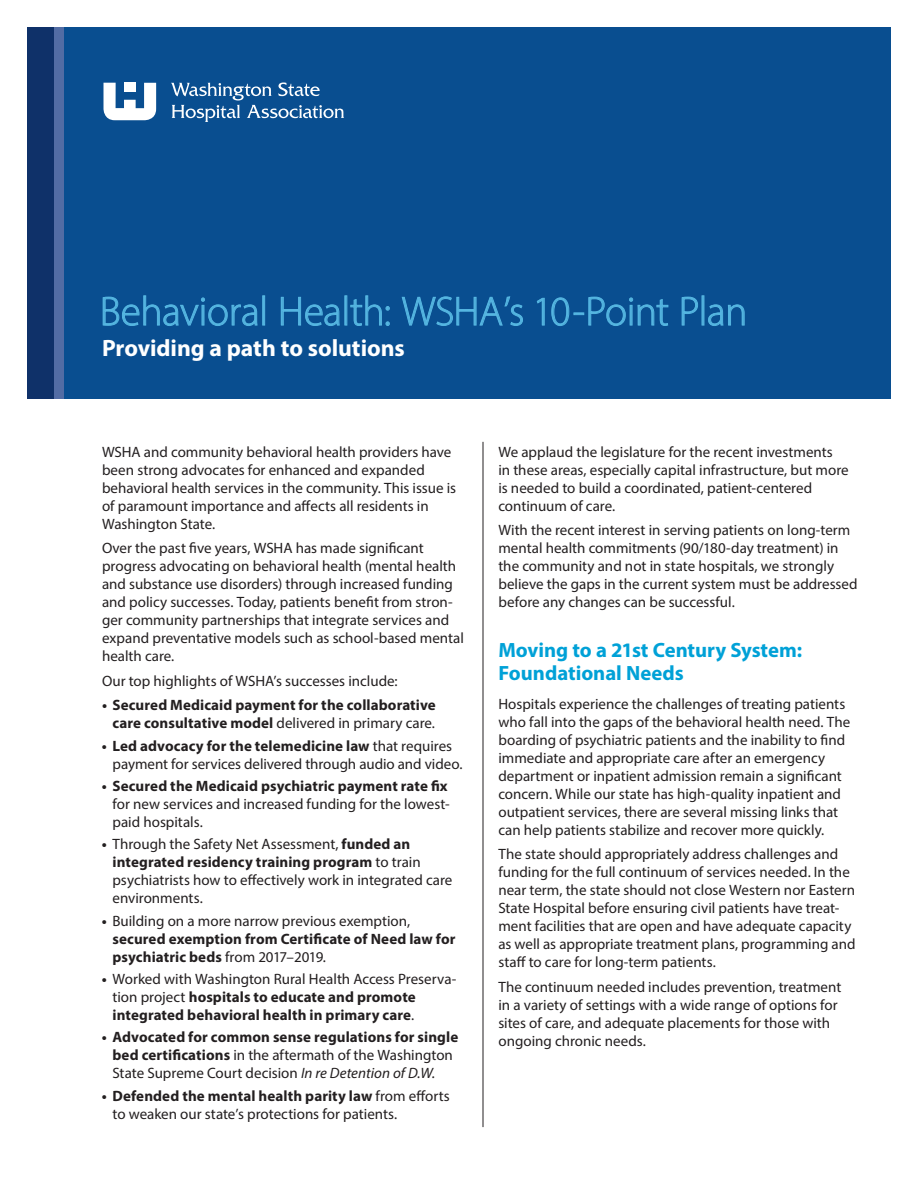
<style>
.page{position:relative;width:918px;height:1188px;background:#fff}
.page>*{position:absolute;margin:0;border:0;box-sizing:border-box;transform-origin:0 0}
.t1{font:300 41.25px "Myriad Pro";letter-spacing:-.01em;color:#55b6e1}
.t2{font:700 23.7px "Myriad Pro";letter-spacing:-.005em;color:#fff}
.t3{font:700 20.7px/23px "Myriad Pro";color:#00a1d7}
.t4{font:15px/18px "Myriad Pro";color:#231f20}
.t5{font:700 15px/18px "Myriad Pro";letter-spacing:.005em;color:#231f20}
.s1{font-weight:400}
.s2{font-weight:700}
.s3{font-weight:400;font-style:italic}
</style>
<div class="page">
<div style="left:27px;top:27px;width:864px;height:371px;background:#094e90"></div>
<svg style="left:103px;top:296px;width:154px;height:30px"></svg>
<div style="left:263px;top:296px;width:2px;height:29px;border:1px solid #55b6e1"></div>
<svg style="left:281px;top:297px;width:59px;height:29px"></svg>
<div style="left:345px;top:296px;width:2px;height:29px;border:1px solid #55b6e1"></div>
<svg style="left:350px;top:296px;width:40px;height:30px"></svg>
<svg style="left:402px;top:296px;width:121px;height:30px"></svg>
<svg style="left:537px;top:298px;width:8px;height:27px"></svg>
<svg style="left:552px;top:297px;width:116px;height:29px"></svg>
<svg style="left:682px;top:297px;width:16px;height:28px"></svg>
<div style="left:702px;top:296px;width:2px;height:29px;border:1px solid #55b6e1"></div>
<svg style="left:708px;top:305px;width:36px;height:21px"></svg>
<svg style="left:171px;top:82px;width:173px;height:40px"></svg>
<svg style="left:104px;top:83px;width:52px;height:37px"></svg>
<div style="left:124px;top:83px;width:12px;height:9px;background:#fff"></div>
<div style="left:27px;top:27px;width:27px;height:371px;background:#0f3169"></div>
<div style="left:54px;top:27px;width:10px;height:371px;background:#526ca4"></div>
<hr style="left:483px;top:442px;width:1px;height:685px;background:#231f20">
<h1 class="t1" style="left:100px;top:287px;width:649px">Behavioral Health: WSHA’s 10-Point Plan</h1>
<h2 class="t2" style="left:102px;top:332px;width:304px">Providing a path to solutions</h2>
<p class="t4" style="left:102px;top:443px;width:356px">WSHA and community behavioral health providers have been strong advocates for enhanced and expanded behavioral health services in the community. This issue is of paramount importance and affects all residents in Washington State.</p>
<p class="t4" style="left:102px;top:539px;width:364px">Over the past five years, WSHA has made significant progress advocating on behavioral health (mental health and substance use disorders) through increased funding and policy successes. Today, patients benefit from stron&shy;ger community partnerships that integrate services and expand preventative models such as school-based mental health care.</p>
<p class="t4" style="left:102px;top:672px;width:297px">Our top highlights of WSHA’s successes include:</p>
<p class="t5" style="left:102px;top:696px;width:335px;text-align:right">• Secured Medicaid payment for the collaborative care consultative model <span class="s1">delivered in primary care.</span></p>
<p class="t4" style="left:112px;top:736px;width:352px;text-indent:-10px"><span class="s2">• Led advocacy for the telemedicine law</span> that requires payment for services delivered through audio and video.</p>
<p class="t5" style="left:102px;top:776px;width:347px">• Secured the Medicaid psychiatric payment rate fix</p>
<p class="t4" style="left:112px;top:795px;width:339px">for new services and increased funding for the lowest&shy;paid hospitals.</p>
<p class="t4" style="left:112px;top:835px;width:341px;text-indent:-10px"><span class="s2">•</span> Through the Safety Net Assessment, <span class="s2">funded an integrated residency training program</span> to train psychiatrists how to effectively work in integrated care environments.</p>
<p class="t5" style="left:112px;top:911px;width:345px;text-indent:-10px">• <span class="s1">Building on a more narrow previous exemption, </span>secured exemption from Certificate of Need law for psychiatric beds <span class="s1">from 2017–2019.</span></p>
<p class="t5" style="left:112px;top:969px;width:345px;text-indent:-10px">• <span class="s1">Worked with Washington Rural Health Access Preserva&shy;tion project</span> hospitals to educate and promote integrated behavioral health in primary care<span class="s1">.</span></p>
<p class="t5" style="left:112px;top:1028px;width:347px;text-indent:-10px">• Advocated for common sense regulations for single bed certifications <span class="s1">in the aftermath of the Washington<br>State Supreme Court decision</span> <span class="s3">In re Detention of D.W.</span></p>
<p class="t4" style="left:112px;top:1086px;width:339px;text-indent:-10px"><span class="s2">• Defended the mental health parity law</span> from efforts to weaken our state’s protections for patients.</p>
<p class="t4" style="left:498px;top:443px;width:352px">We applaud the legislature for the recent investments<br>in these areas, especially capital infrastructure, but more is needed to build a coordinated, patient-centered continuum of care.</p>
<p class="t4" style="left:498px;top:521px;width:361px">With the recent interest in serving patients on long-term mental health commitments (90/180-day treatment) in the community and not in state hospitals, we strongly believe the gaps in the current system must be addressed before any changes can be successful.</p>
<h3 class="t3" style="left:498px;top:638px;width:305px">Moving to a 21st Century System:<br>Foundational Needs</h3>
<p class="t4" style="left:498px;top:694px;width:353px">Hospitals experience the challenges of treating patients who fall into the gaps of the behavioral health need. The boarding of psychiatric patients and the inability to find immediate and appropriate care after an emergency department or inpatient admission remain a significant concern. While our state has high-quality inpatient and outpatient services, there are several missing links that can help patients stabilize and recover more quickly.</p>
<p class="t4" style="left:498px;top:845px;width:359px">The state should appropriately address challenges and funding for the full continuum of services needed. In the near term, the state should not close Western nor Eastern State Hospital before ensuring civil patients have treat&shy;ment facilities that are open and have adequate capacity as well as appropriate treatment plans, programming and staff to care for long-term patients.</p>
<p class="t4" style="left:498px;top:977px;width:344px">The continuum needed includes prevention, treatment in a variety of settings with a wide range of options for sites of care, and adequate placements for those with ongoing chronic needs.</p>
</div>
